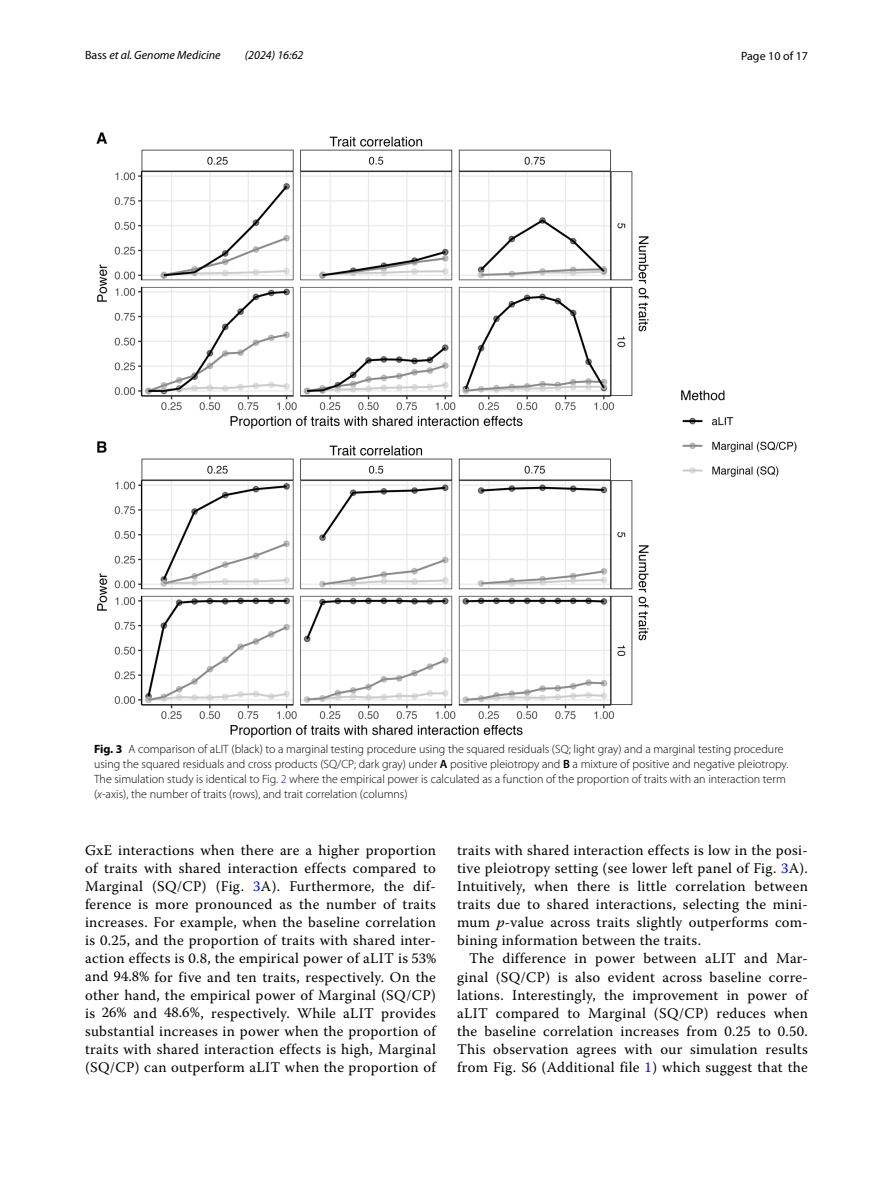
<style>
.page{position:relative;width:893px;height:1187px;background:#fff}
.page>*{position:absolute;margin:0;border:0;box-sizing:border-box;transform-origin:0 0}
.t1{font:14.7px/18px "Warnock Pro";letter-spacing:.02em;color:#000;text-align:justify}
.t2{font:300 12px/15px "Myriad Pro";color:#000}
.t3{font:italic 12px "Myriad Pro";color:#000}
.t4{font:12px "Myriad Pro";color:#000}
.s1{font-style:normal}
.s2{font-weight:700}
.s3{font-weight:600}
.s4{color:#00f}
.s5{font-style:italic}
.s6{font-family:"Warnock Pro Regular 99"}
.s7{font-family:"Warnock Pro Regular 100"}
.s8{font-family:"Warnock Pro Regular 101"}
.s9{font-family:"Warnock Pro Regular 102"}
.s10{font-family:"Warnock Pro It 4"}
</style>
<div class="page">
<img style="left:96px;top:133px;width:701px;height:604px">
<p class="t3" style="left:85px;top:48px;width:137px"><span class="s1">Bass</span> et al. Genome Medicine</p>
<p class="t3" style="left:245px;top:48px;width:60px">(2024) 16:62</p>
<p class="t4" style="left:741px;top:48px;width:68px">Page 10 of 17</p>
<p class="t2" style="left:94px;top:741px;width:696px"><span class="s2">Fig. 3</span> A comparison of aLIT (black) to a marginal testing procedure using the squared residuals (SQ; light gray) and a marginal testing procedure using the squared residuals and cross products (SQ/CP; dark gray) under <span class="s3">A</span> positive pleiotropy and <span class="s3">B</span> a mixture of positive and negative pleiotropy.<br>The simulation study is identical to Fig. <span class="s4">2</span> where the empirical power is calculated as a function of the proportion of traits with an interaction term (<span class="s5">x</span>-axis), the number of traits (rows), and trait correlation (columns)</p>
<p class="t1" style="left:85px;top:841px;width:353px">GxE interactions when there are a higher proportion of traits with shared interaction effects compared to Marginal (SQ/CP) (Fig. <span class="s4">3</span>A). Furthermore, the dif&shy;ference is more pronounced as the number of traits increases. For example, when the baseline correlation is 0.25, and the proportion of traits with shared inter&shy;action effects is 0.8, the empirical power of aLIT is <span class="s6">53% </span>and <span class="s7">94.8%</span> for five and ten traits, respectively. On the other hand, the empirical power of Marginal (SQ/CP) is <span class="s8">26%</span> and <span class="s9">48.6%</span>, respectively. While aLIT provides substantial increases in power when the proportion of traits with shared interaction effects is high, Marginal (SQ/CP) can outperform aLIT when the proportion of</p>
<p class="t1" style="left:457px;top:841px;width:352px">traits with shared interaction effects is low in the posi&shy;tive pleiotropy setting (see lower left panel of Fig. <span class="s4">3</span>A).<br>Intuitively, when there is little correlation between traits due to shared interactions, selecting the mini&shy;mum <span class="s10">p</span>-value across traits slightly outperforms com&shy;bining information between the traits.</p>
<p class="t1" style="left:457px;top:949px;width:352px;text-indent:12px">The difference in power between aLIT and Mar&shy;ginal (SQ/CP) is also evident across baseline corre&shy;lations. Interestingly, the improvement in power of aLIT compared to Marginal (SQ/CP) reduces when the baseline correlation increases from 0.25 to 0.50.<br>This observation agrees with our simulation results from Fig. S6 (Additional file <span class="s4">1</span>) which suggest that the</p>
</div>
